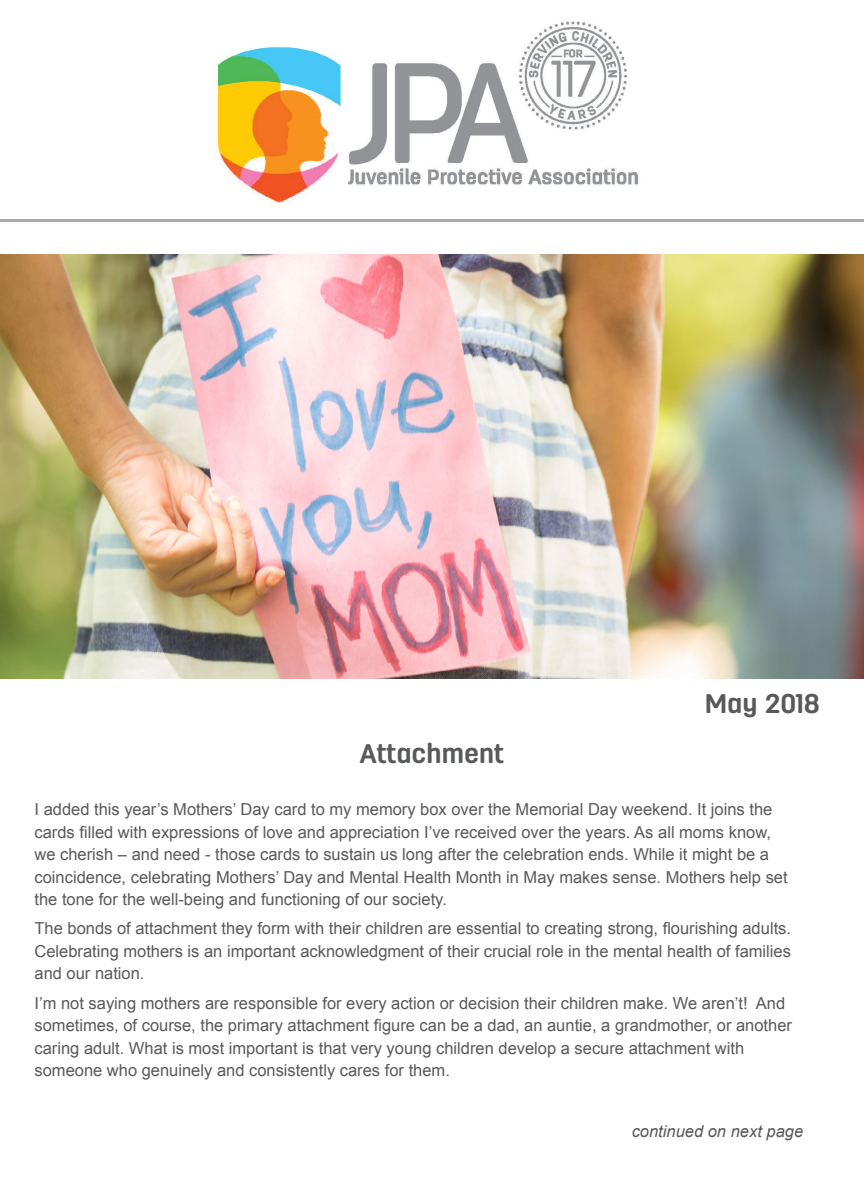
<style>
.page{position:relative;width:864px;height:1188px;background:#fff}
.page>*{position:absolute;margin:0;border:0;box-sizing:border-box;transform-origin:0 0}
.t1{font:700 27px "Antartida Rounded";color:#58595b}
.t2{font:16.5px/22.5px "Arial";color:#58595b}
.t3{font:italic 16.5px "Arial";color:#58595b}
</style>
<div class="page">
<img style="left:216px;top:21px;width:423px;height:184px">
<hr style="left:0;top:219px;width:864px;height:3px;background:#a7a9ac">
<img style="left:0;top:255px;width:864px;height:423px">
<h1 class="t1" style="left:360px;top:738px;width:146px">Attachment</h1>
<h1 class="t1" style="left:705px;top:688px;width:116px">May 2018</h1>
<p class="t2" style="left:34px;top:798px;width:755px">I added this year’s Mothers’ Day card to my memory box over the Memorial Day weekend. It joins the cards filled with expressions of love and appreciation I’ve received over the years. As all moms know, we cherish – and need - those cards to sustain us long after the celebration ends. While it might be a coincidence, celebrating Mothers’ Day and Mental Health Month in May makes sense. Mothers help set the tone for the well-being and functioning of our society.</p>
<p class="t2" style="left:34px;top:917px;width:758px;text-align:justify">The bonds of attachment they form with their children are essential to creating strong, flourishing adults.<br>Celebrating mothers is an important acknowledgment of their crucial role in the mental health of families and our nation.</p>
<p class="t2" style="left:34px;top:992px;width:759px">I’m not saying mothers are responsible for every action or decision their children make. We aren’t! And sometimes, of course, the primary attachment figure can be a dad, an auntie, a grandmother, or another caring adult. What is most important is that very young children develop a secure attachment with someone who genuinely and consistently cares for them.</p>
<p class="t3" style="left:632px;top:1121px;width:173px">continued on next page</p>
</div>
